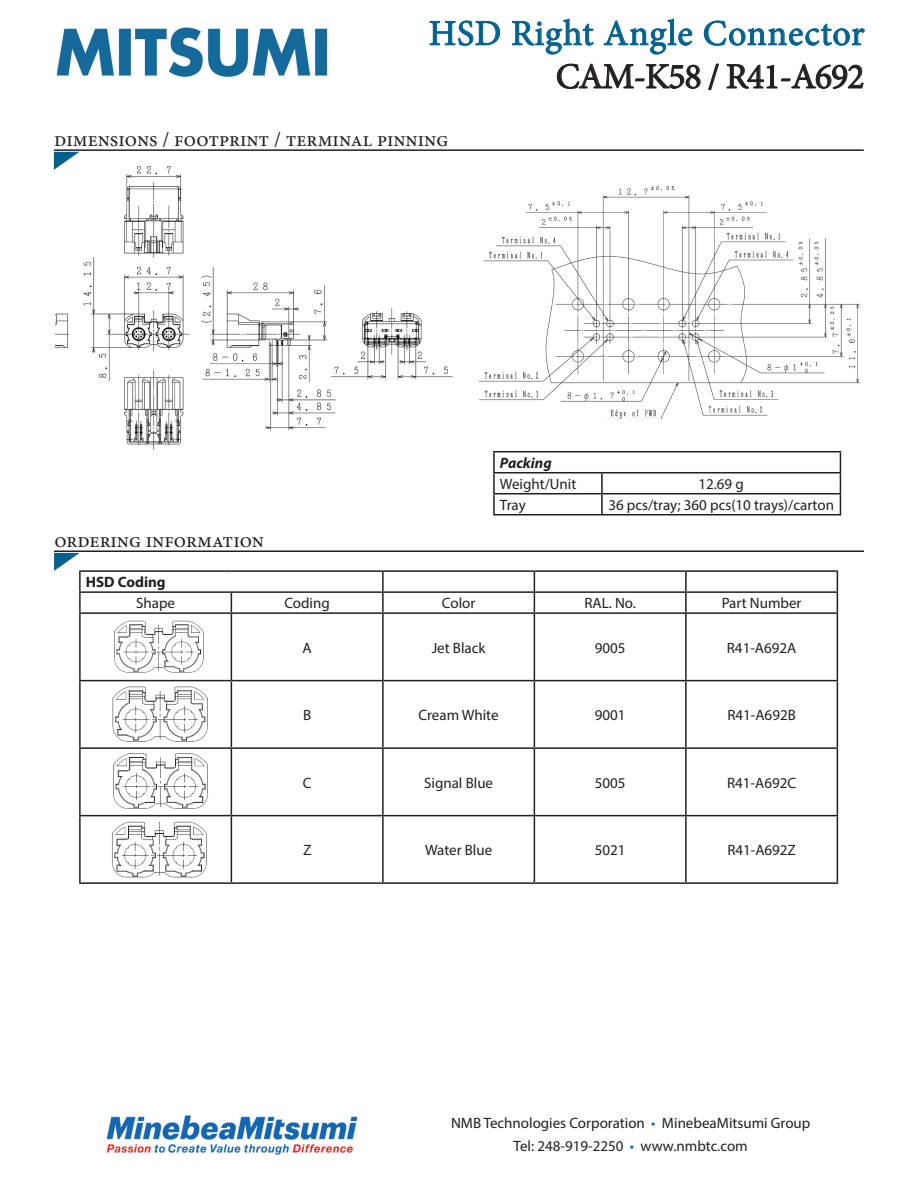
<style>
.page{position:relative;width:918px;height:1188px;background:#fff}
.page>*{position:absolute;margin:0;border:0;box-sizing:border-box;transform-origin:0 0}
.t1{font:36px "Minion Pro";letter-spacing:.025em;color:#006190}
.t2{font:36px "Minion Pro";letter-spacing:-.03em;color:#231f20}
.t3{font:21px "Minion Pro";color:#231f20}
.t4{font:15px/22.5px "Myriad Pro";color:#231f20;text-align:center}
.t5{font:700 15px "Myriad Pro";color:#231f20}
.t6{font:italic 700 15px "Myriad Pro";color:#231f20}
.s1{color:#0166b3}
</style>
<div class="page">
<img style="left:55px;top:167px;width:398px;height:283px">
<img style="left:56px;top:27px;width:272px;height:50px">
<svg style="left:430px;top:20px;width:70px;height:26px"></svg>
<svg style="left:512px;top:19px;width:353px;height:168px"></svg>
<img style="left:106px;top:1115px;width:252px;height:40px">
<hr style="left:54px;top:550px;width:810px;height:2px;background:#231f20">
<hr style="left:54px;top:149px;width:810px;height:2px;background:#231f20">
<svg style="left:54px;top:152px;width:25px;height:18px"></svg>
<hr style="left:493px;top:451px;width:109px;height:1px;background:#231f20">
<hr style="left:493px;top:452px;width:2px;height:20px;background:#231f20">
<hr style="left:602px;top:451px;width:239px;height:1px;background:#231f20">
<hr style="left:493px;top:472px;width:109px;height:1px;background:#231f20">
<hr style="left:493px;top:473px;width:2px;height:20px;background:#231f20">
<hr style="left:602px;top:472px;width:239px;height:1px;background:#231f20">
<hr style="left:601px;top:473px;width:2px;height:20px;background:#231f20">
<hr style="left:493px;top:493px;width:109px;height:1px;background:#231f20">
<hr style="left:493px;top:494px;width:2px;height:20px;background:#231f20">
<hr style="left:602px;top:493px;width:239px;height:1px;background:#231f20">
<hr style="left:601px;top:494px;width:2px;height:20px;background:#231f20">
<svg style="left:840px;top:452px;width:1px;height:62px"></svg>
<hr style="left:493px;top:514px;width:109px;height:1px;background:#231f20">
<hr style="left:602px;top:514px;width:239px;height:1px;background:#231f20">
<hr style="left:79px;top:570px;width:152px;height:2px;background:#231f20">
<hr style="left:231px;top:570px;width:152px;height:2px;background:#231f20">
<hr style="left:383px;top:570px;width:151px;height:2px;background:#231f20">
<hr style="left:534px;top:570px;width:152px;height:2px;background:#231f20">
<hr style="left:686px;top:570px;width:152px;height:2px;background:#231f20">
<hr style="left:79px;top:591px;width:152px;height:2px;background:#231f20">
<svg style="left:54px;top:553px;width:27px;height:59px"></svg>
<hr style="left:231px;top:591px;width:152px;height:2px;background:#231f20">
<svg style="left:231px;top:593px;width:1px;height:19px"></svg>
<hr style="left:383px;top:591px;width:151px;height:2px;background:#231f20">
<svg style="left:382px;top:572px;width:2px;height:40px"></svg>
<hr style="left:534px;top:591px;width:152px;height:2px;background:#231f20">
<svg style="left:534px;top:572px;width:1px;height:40px"></svg>
<hr style="left:686px;top:591px;width:152px;height:2px;background:#231f20">
<svg style="left:685px;top:572px;width:2px;height:40px"></svg>
<svg style="left:837px;top:572px;width:1px;height:40px"></svg>
<hr style="left:79px;top:612px;width:152px;height:2px;background:#231f20">
<hr style="left:79px;top:614px;width:2px;height:66px;background:#231f20">
<hr style="left:231px;top:612px;width:152px;height:2px;background:#231f20">
<hr style="left:231px;top:614px;width:1px;height:66px;background:#231f20">
<hr style="left:383px;top:612px;width:151px;height:2px;background:#231f20">
<hr style="left:382px;top:614px;width:2px;height:66px;background:#231f20">
<hr style="left:534px;top:612px;width:152px;height:2px;background:#231f20">
<hr style="left:534px;top:614px;width:1px;height:66px;background:#231f20">
<hr style="left:686px;top:612px;width:152px;height:2px;background:#231f20">
<hr style="left:685px;top:614px;width:2px;height:66px;background:#231f20">
<hr style="left:837px;top:614px;width:1px;height:66px;background:#231f20">
<hr style="left:79px;top:680px;width:152px;height:1px;background:#231f20">
<hr style="left:79px;top:681px;width:2px;height:66px;background:#231f20">
<hr style="left:231px;top:680px;width:152px;height:1px;background:#231f20">
<hr style="left:231px;top:681px;width:1px;height:66px;background:#231f20">
<hr style="left:383px;top:680px;width:151px;height:1px;background:#231f20">
<hr style="left:382px;top:681px;width:2px;height:66px;background:#231f20">
<hr style="left:534px;top:680px;width:152px;height:1px;background:#231f20">
<hr style="left:534px;top:681px;width:1px;height:66px;background:#231f20">
<hr style="left:686px;top:680px;width:152px;height:1px;background:#231f20">
<hr style="left:685px;top:681px;width:2px;height:66px;background:#231f20">
<hr style="left:837px;top:681px;width:1px;height:66px;background:#231f20">
<hr style="left:79px;top:747px;width:152px;height:2px;background:#231f20">
<hr style="left:79px;top:749px;width:2px;height:66px;background:#231f20">
<hr style="left:231px;top:747px;width:152px;height:2px;background:#231f20">
<hr style="left:231px;top:749px;width:1px;height:66px;background:#231f20">
<hr style="left:383px;top:747px;width:151px;height:2px;background:#231f20">
<hr style="left:382px;top:749px;width:2px;height:66px;background:#231f20">
<hr style="left:534px;top:747px;width:152px;height:2px;background:#231f20">
<hr style="left:534px;top:749px;width:1px;height:66px;background:#231f20">
<hr style="left:686px;top:747px;width:152px;height:2px;background:#231f20">
<hr style="left:685px;top:749px;width:2px;height:66px;background:#231f20">
<hr style="left:837px;top:749px;width:1px;height:66px;background:#231f20">
<hr style="left:79px;top:815px;width:152px;height:1px;background:#231f20">
<hr style="left:79px;top:816px;width:2px;height:66px;background:#231f20">
<hr style="left:231px;top:815px;width:152px;height:1px;background:#231f20">
<hr style="left:231px;top:816px;width:1px;height:66px;background:#231f20">
<hr style="left:383px;top:815px;width:151px;height:1px;background:#231f20">
<hr style="left:382px;top:816px;width:2px;height:66px;background:#231f20">
<hr style="left:534px;top:815px;width:152px;height:1px;background:#231f20">
<hr style="left:534px;top:816px;width:1px;height:66px;background:#231f20">
<hr style="left:686px;top:815px;width:152px;height:1px;background:#231f20">
<hr style="left:685px;top:816px;width:2px;height:66px;background:#231f20">
<hr style="left:837px;top:816px;width:1px;height:66px;background:#231f20">
<hr style="left:79px;top:882px;width:152px;height:2px;background:#231f20">
<hr style="left:231px;top:882px;width:152px;height:2px;background:#231f20">
<hr style="left:383px;top:882px;width:151px;height:2px;background:#231f20">
<hr style="left:534px;top:882px;width:152px;height:2px;background:#231f20">
<hr style="left:686px;top:882px;width:152px;height:2px;background:#231f20">
<img style="left:479px;top:187px;width:380px;height:231px">
<img style="left:114px;top:620px;width:90px;height:53px">
<img style="left:112px;top:686px;width:96px;height:56px">
<img style="left:113px;top:753px;width:96px;height:56px">
<img style="left:112px;top:822px;width:95px;height:56px">
<h1 class="t1" style="left:429px;top:9px;width:437px">HSD Right Angle Connector</h1>
<h1 class="t2" style="left:556px;top:52px;width:310px">CAM-K58 / R41-A692</h1>
<h2 class="t3" style="left:54px;top:125px;width:396px">DiMENSIONS / FOOTPRINT / TERMINAL PINNING</h2>
<h2 class="t3" style="left:54px;top:526px;width:211px">ORDERING INFORMATION</h2>
<p class="t6" style="left:500px;top:453px;width:53px">Packing</p>
<p class="t4" style="left:500px;top:472px;width:78px">Weight/Unit</p>
<p class="t4" style="left:698px;top:472px;width:47px">12.69 g</p>
<p class="t4" style="left:500px;top:493px;width:27px">Tray</p>
<p class="t4" style="left:608px;top:493px;width:227px">36 pcs/tray; 360 pcs(10 trays)/carton</p>
<p class="t5" style="left:86px;top:572px;width:81px">HSD Coding</p>
<p class="t4" style="left:136px;top:592px;width:40px">Shape</p>
<p class="t4" style="left:284px;top:592px;width:47px">Coding</p>
<p class="t4" style="left:442px;top:592px;width:35px">Color</p>
<p class="t4" style="left:584px;top:592px;width:53px">RAL. No.</p>
<p class="t4" style="left:722px;top:592px;width:81px">Part Number</p>
<p class="t4" style="left:303px;top:636px;width:11px">A</p>
<p class="t4" style="left:432px;top:636px;width:55px">Jet Black</p>
<p class="t4" style="left:595px;top:636px;width:32px">9005</p>
<p class="t4" style="left:727px;top:636px;width:71px">R41-A692A</p>
<p class="t4" style="left:303px;top:703px;width:10px">B</p>
<p class="t4" style="left:419px;top:703px;width:82px">Cream White</p>
<p class="t4" style="left:595px;top:703px;width:32px">9001</p>
<p class="t4" style="left:727px;top:703px;width:70px">R41-A692B</p>
<p class="t4" style="left:303px;top:771px;width:10px">C</p>
<p class="t4" style="left:424px;top:771px;width:70px">Signal Blue</p>
<p class="t4" style="left:595px;top:771px;width:32px">5005</p>
<p class="t4" style="left:727px;top:771px;width:70px">R41-A692C</p>
<p class="t4" style="left:303px;top:838px;width:10px">Z</p>
<p class="t4" style="left:425px;top:838px;width:69px">Water Blue</p>
<p class="t4" style="left:595px;top:838px;width:32px">5021</p>
<p class="t4" style="left:727px;top:838px;width:70px">R41-A692Z</p>
<p class="t4" style="left:451px;top:1112px;width:361px">NMB Technologies Corporation <span class="s1">•</span> MinebeaMitsumi Group<br>Tel: 248-919-2250 <span class="s1">•</span> www.nmbtc.com</p>
</div>
